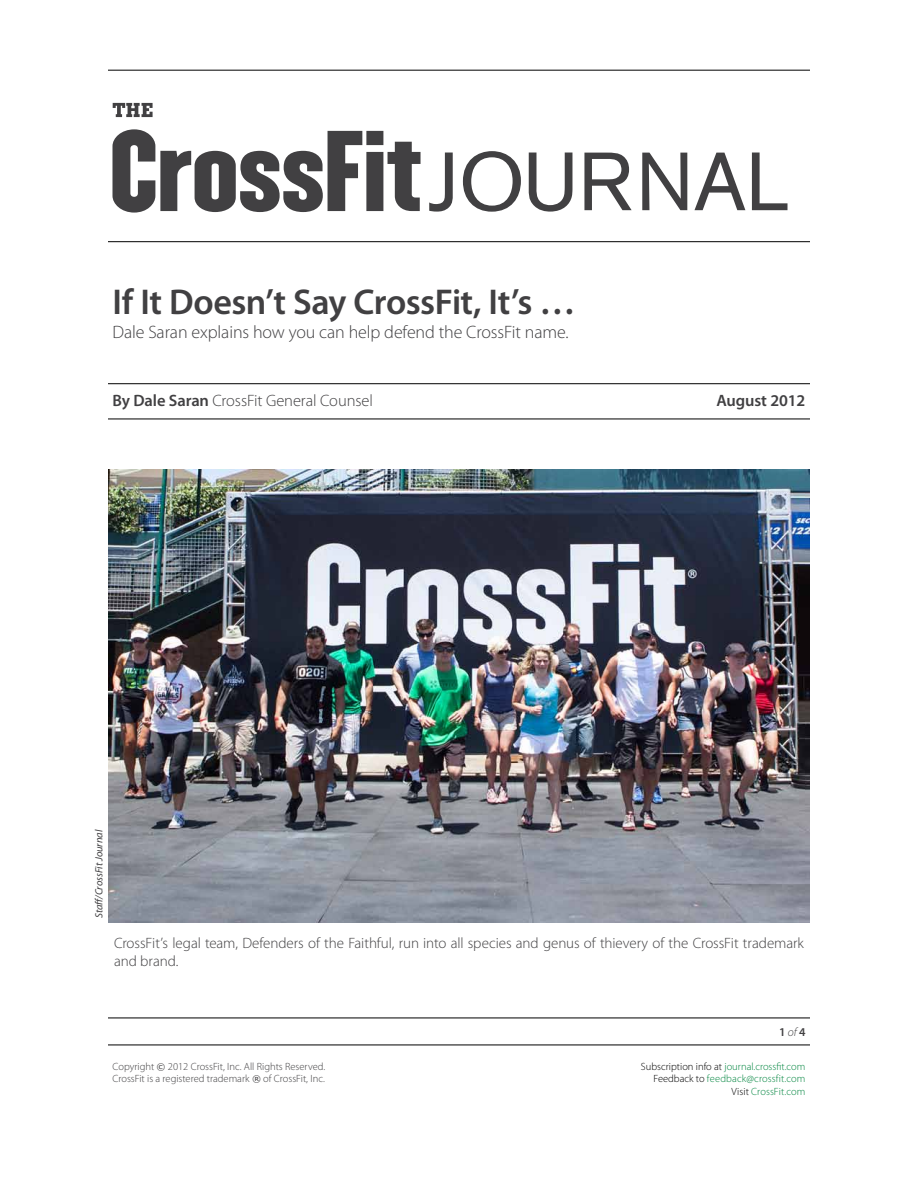
<style>
.page{position:relative;width:918px;height:1188px;background:#fff}
.page>*{position:absolute;margin:0;border:0;box-sizing:border-box;transform-origin:0 0}
.t1{font:600 36px "Myriad Pro";letter-spacing:-.015em;color:#414042}
.t2{font:300 18px "Myriad Pro";letter-spacing:-.005em;color:#414042}
.t3{font:300 16.5px "Myriad Pro";letter-spacing:-.005em;color:#414042}
.t4{font:600 16.5px "Myriad Pro";letter-spacing:-.005em;color:#414042}
.t5{font:300 15px/18px "Myriad Pro";letter-spacing:-.005em;color:#414042}
.t6{font:600 12px "Myriad Pro";color:#414042}
.t7{font:300 10.5px/12.6px "Myriad Pro";color:#414042}
.t8{font:300 10.5px/12.6px "Myriad Pro";color:#00853f;text-align:right}
.t9{font:italic 10.5px "Myriad Pro";letter-spacing:-.005em;color:#414042}
.s1{font-weight:600}
.s2{font-weight:300;font-style:italic}
.s3{font-family:"Verdana";font-weight:400;font-size:9px}
.s4{color:#000}
</style>
<div class="page">
<hr style="left:108px;top:1018px;width:702px;height:1px;background:#000">
<hr style="left:108px;top:1045px;width:702px;height:1px;background:#000">
<svg style="left:112px;top:129px;width:309px;height:84px"></svg>
<svg style="left:113px;top:103px;width:40px;height:14px"></svg>
<svg style="left:429px;top:153px;width:24px;height:59px"></svg>
<svg style="left:463px;top:151px;width:58px;height:61px"></svg>
<svg style="left:529px;top:153px;width:43px;height:59px"></svg>
<svg style="left:584px;top:153px;width:48px;height:57px"></svg>
<svg style="left:642px;top:153px;width:45px;height:57px"></svg>
<svg style="left:695px;top:153px;width:50px;height:57px"></svg>
<svg style="left:752px;top:153px;width:36px;height:57px"></svg>
<hr style="left:108px;top:383px;width:702px;height:1px;background:#000">
<hr style="left:108px;top:419px;width:702px;height:1px;background:#000">
<hr style="left:108px;top:241px;width:702px;height:1px;background:#000">
<hr style="left:108px;top:70px;width:702px;height:1px;background:#000">
<img style="left:108px;top:469px;width:702px;height:454px">
<h1 class="t1" style="left:112px;top:282px;width:465px">If It Doesn’t Say CrossFit, It’s …</h1>
<p class="t2" style="left:112px;top:322px;width:458px">Dale Saran explains how you can help defend the CrossFit name.</p>
<p class="t3" style="left:112px;top:392px;width:262px"><span class="s1">By Dale Saran</span> CrossFit General Counsel</p>
<p class="t4" style="left:716px;top:392px;width:91px">August 2012</p>
<p class="t9" style="left:93px;top:918px;width:90px;rotate:-90deg">Staff/CrossFit Journal</p>
<p class="t5" style="left:114px;top:934px;width:691px">CrossFit’s legal team, Defenders of the Faithful, run into all species and genus of thievery of the CrossFit trademark and brand.</p>
<p class="t6" style="left:779px;top:1025px;width:28px">1 <span class="s2">of</span> 4</p>
<p class="t7" style="left:112px;top:1060px;width:214px">Copyright <span class="s3">©</span> 2012 CrossFit, Inc. All Rights Reserved.<br>CrossFit is a registered trademark <span class="s3">®</span> of CrossFit, Inc.</p>
<p class="t8" style="left:641px;top:1060px;width:166px"><span class="s4">Subscription info at</span> journal.crossfit.com<br><span class="s4">Feedback to</span> feedback@crossfit.com<br><span class="s4">Visit</span> CrossFit.com</p>
</div>
